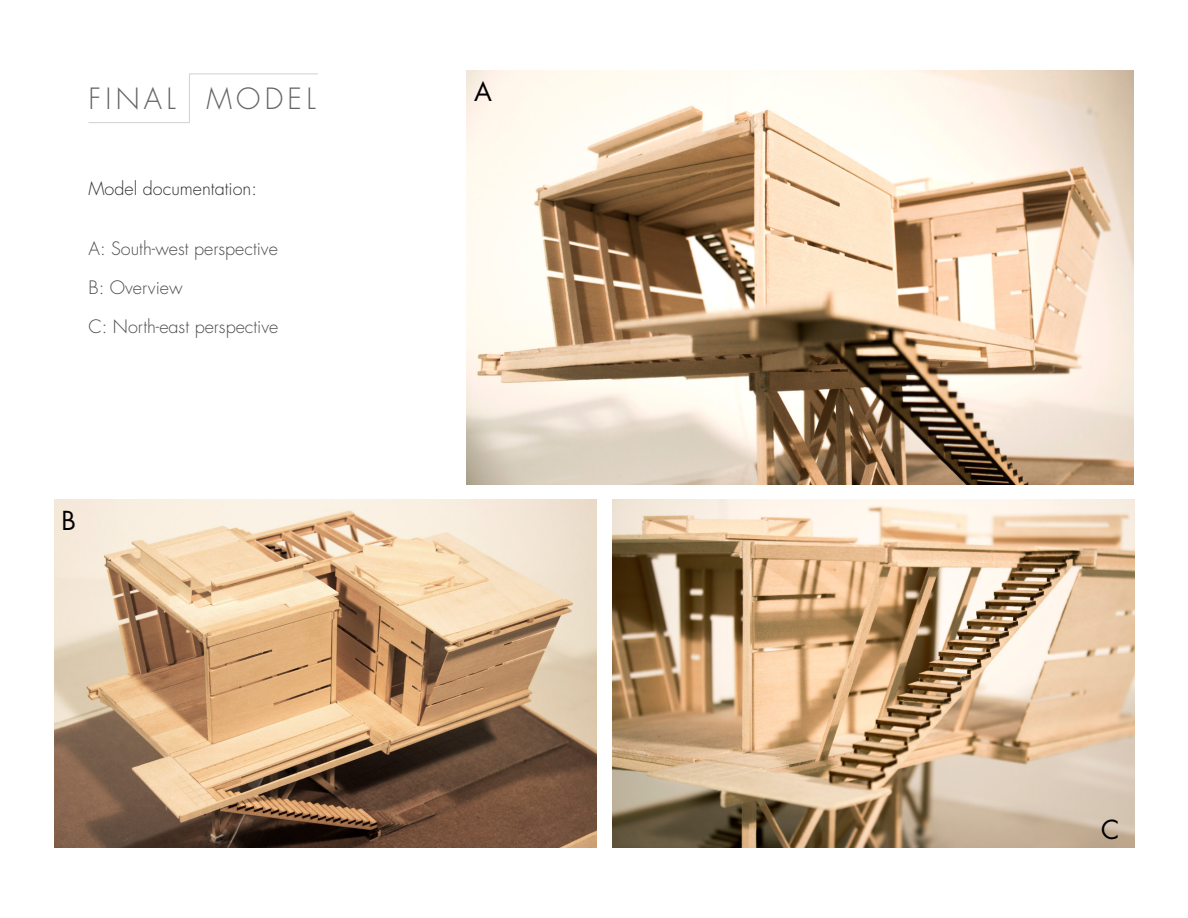
<style>
.page{position:relative;width:1188px;height:918px;background:#fff}
.page>*{position:absolute;margin:0;border:0;box-sizing:border-box;transform-origin:0 0}
.t1{font:300 28.5px "Futura Std";letter-spacing:.15em;color:#666}
.t2{font:25.5px "Futura Std";color:#000}
.t3{font:300 18px/39px "Futura Std";color:#4d4d4d}
.t4{font:300 18px "Futura Std";color:#333}
</style>
<div class="page">
<img style="left:467px;top:70px;width:667px;height:415px">
<img style="left:54px;top:499px;width:543px;height:349px">
<img style="left:612px;top:499px;width:523px;height:348px">
<hr style="left:88px;top:122px;width:102px;height:1px;background:#d1d1d1">
<hr style="left:190px;top:74px;width:128px;height:1px;background:#d1d1d1">
<hr style="left:189px;top:74px;width:1px;height:49px;background:#d1d1d1">
<h1 class="t1" style="left:88px;top:81px;width:229px">FINAL MODEL</h1>
<p class="t4" style="left:88px;top:177px;width:170px">Model documentation:</p>
<p class="t3" style="left:88px;top:230px;width:192px">A: South-west perspective<br>B: Overview<br>C: North-east perspective</p>
<h2 class="t2" style="left:61px;top:504px;width:16px">B</h2>
<h2 class="t2" style="left:474px;top:75px;width:19px">A</h2>
<h2 class="t2" style="left:1101px;top:813px;width:20px">C</h2>
</div>
